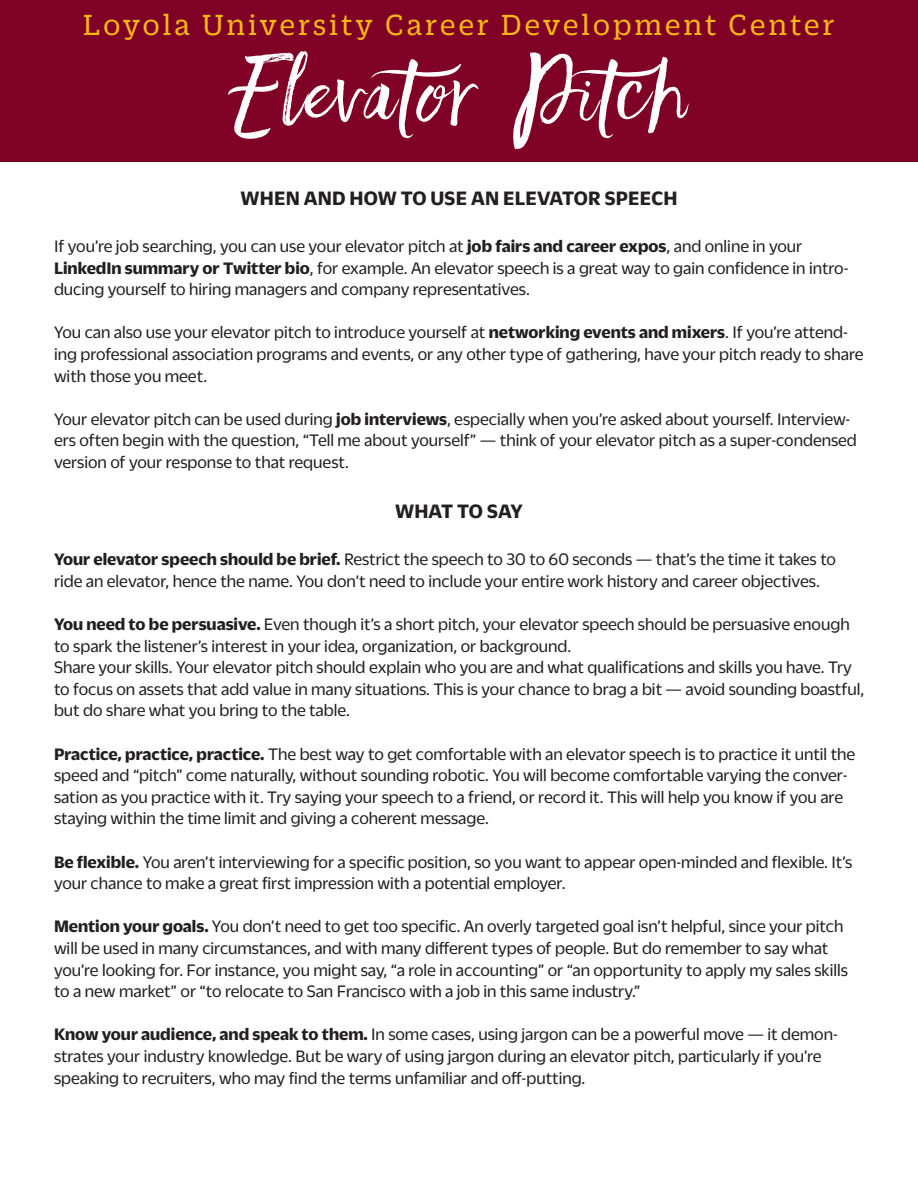
<style>
.page{position:relative;width:918px;height:1188px;background:#fff}
.page>*{position:absolute;margin:0;border:0;box-sizing:border-box;transform-origin:0 0}
.t1{font:79.5px "Faith And Glory One";letter-spacing:.05em;color:#fff}
.t2{font:31.5px "Duplicate Slab";letter-spacing:.1em;color:#fcb814}
.t3{font:700 21px "Duplicate Sans";letter-spacing:.01em;color:#231f20}
.t4{font:18px/21.6px "Duplicate Sans";color:#231f20}
.s1{font-weight:700}
</style>
<div class="page">
<div style="left:0;top:0;width:918px;height:162px;background:#7f0125"></div>
<p class="t2" style="left:83px;top:5px;width:753px">Loyola University Career Development Center</p>
<p class="t1" style="left:230px;top:41px;width:462px">Elevator Pitch</p>
<p class="t3" style="left:241px;top:184px;width:438px">WHEN AND HOW TO USE AN ELEVATOR SPEECH</p>
<p class="t4" style="left:54px;top:234px;width:750px">If you’re job searching, you can use your elevator pitch at <span class="s1">job fairs and career expos</span>, and online in your</p>
<p class="t4" style="left:54px;top:256px;width:796px"><span class="s1">LinkedIn summary or Twitter bio</span>, for example. An elevator speech is a great way to gain confidence in intro&shy;ducing yourself to hiring managers and company representatives.</p>
<p class="t4" style="left:54px;top:321px;width:811px">You can also use your elevator pitch to introduce yourself at <span class="s1">networking events and mixers</span>. If you’re attend&shy;ing professional association programs and events, or any other type of gathering, have your pitch ready to share with those you meet.</p>
<p class="t4" style="left:54px;top:407px;width:804px">Your elevator pitch can be used during <span class="s1">job interviews</span>, especially when you’re asked about yourself. Interview&shy;ers often begin with the question, “Tell me about yourself” — think of your elevator pitch as a super-condensed version of your response to that request.</p>
<p class="t3" style="left:395px;top:497px;width:129px">WHAT TO SAY</p>
<p class="t4" style="left:54px;top:547px;width:784px"><span class="s1">Your elevator speech should be brief.</span> Restrict the speech to 30 to 60 seconds — that’s the time it takes to ride an elevator, hence the name. You don’t need to include your entire work history and career objectives.</p>
<p class="t4" style="left:54px;top:612px;width:797px"><span class="s1">You need to be persuasive.</span> Even though it’s a short pitch, your elevator speech should be persuasive enough to spark the listener’s interest in your idea, organization, or background.</p>
<p class="t4" style="left:54px;top:655px;width:812px">Share your skills. Your elevator pitch should explain who you are and what qualifications and skills you have. Try to focus on assets that add value in many situations. This is your chance to brag a bit — avoid sounding boastful, but do share what you bring to the table.</p>
<p class="t4" style="left:54px;top:742px;width:803px"><span class="s1">Practice, practice, practice.</span> The best way to get comfortable with an elevator speech is to practice it until the speed and “pitch” come naturally, without sounding robotic. You will become comfortable varying the conver&shy;sation as you practice with it. Try saying your speech to a friend, or record it. This will help you know if you are staying within the time limit and giving a coherent message.</p>
<p class="t4" style="left:54px;top:850px;width:800px"><span class="s1">Be flexible.</span> You aren’t interviewing for a specific position, so you want to appear open-minded and flexible. It’s your chance to make a great first impression with a potential employer.</p>
<p class="t4" style="left:54px;top:915px;width:795px"><span class="s1">Mention your goals.</span> You don’t need to get too specific. An overly targeted goal isn’t helpful, since your pitch will be used in many circumstances, and with many different types of people. But do remember to say what you’re looking for. For instance, you might say, “a role in accounting” or “an opportunity to apply my sales skills to a new market” or “to relocate to San Francisco with a job in this same industry.”</p>
<p class="t4" style="left:54px;top:1023px;width:785px"><span class="s1">Know your audience, and speak to them.</span> In some cases, using jargon can be a powerful move — it demon&shy;strates your industry knowledge. But be wary of using jargon during an elevator pitch, particularly if you’re speaking to recruiters, who may find the terms unfamiliar and off-putting.</p>
</div>
